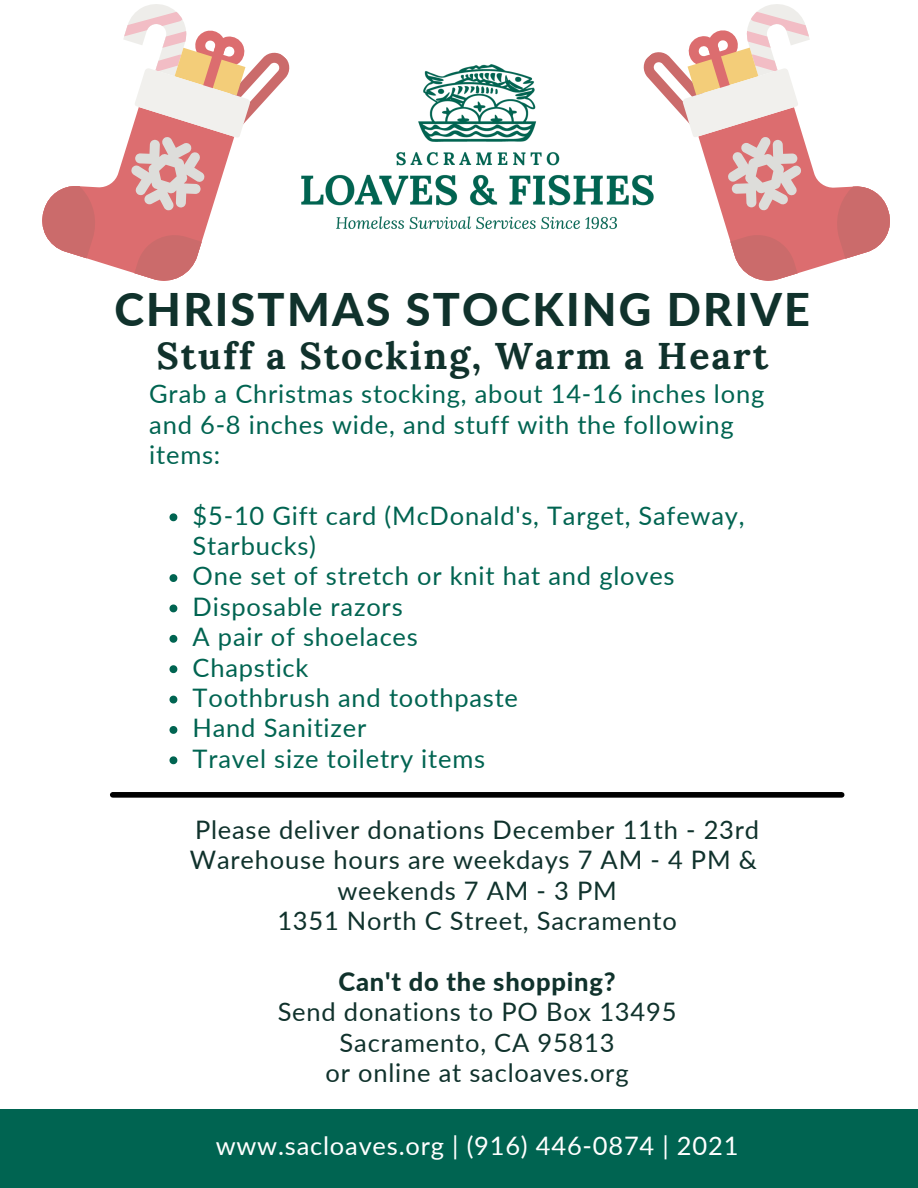
<style>
.page{position:relative;width:918px;height:1188px;background:#fff}
.page>*{position:absolute;margin:0;border:0;box-sizing:border-box;transform-origin:0 0}
.t1{font:800 45px "Lato";letter-spacing:.05em;color:#10322c}
.t2{font:700 37.5px "Lora";letter-spacing:.05em;color:#10322c}
.t3{font:25.5px/30.3px "Lato";letter-spacing:.03em;color:#006451}
.t4{font:25.5px "Lato";letter-spacing:.03em;color:#10322c}
.t5{font:25.5px "Lato";letter-spacing:.03em;color:#fff}
.t6{font:800 25.5px "Lato";letter-spacing:.03em;color:#10322c}
</style>
<div class="page">
<div style="left:113px;top:792px;width:729px;height:6px;background:#000"></div>
<div style="left:0;top:1110px;width:918px;height:78px;background:#006451"></div>
<img style="left:301px;top:64px;width:337px;height:166px">
<svg style="left:170px;top:513px;width:7px;height:8px"></svg>
<svg style="left:170px;top:574px;width:7px;height:8px"></svg>
<svg style="left:170px;top:605px;width:7px;height:7px"></svg>
<svg style="left:170px;top:635px;width:7px;height:8px"></svg>
<svg style="left:170px;top:665px;width:7px;height:8px"></svg>
<svg style="left:170px;top:696px;width:7px;height:8px"></svg>
<svg style="left:170px;top:726px;width:7px;height:8px"></svg>
<svg style="left:170px;top:756px;width:7px;height:8px"></svg>
<svg style="left:638px;top:4px;width:252px;height:277px"></svg>
<svg style="left:42px;top:4px;width:248px;height:277px"></svg>
<p class="t1" style="left:114px;top:281px;width:697px">CHRISTMAS STOCKING DRIVE</p>
<p class="t2" style="left:157px;top:331px;width:613px">Stuff a Stocking, Warm a Heart</p>
<p class="t3" style="left:149px;top:378px;width:617px">Grab a Christmas stocking, about 14-16 inches long and 6-8 inches wide, and stuff with the following items:</p>
<p class="t3" style="left:193px;top:500px;width:554px">$5-10 Gift card (McDonald's, Target, Safeway,<br>Starbucks)</p>
<p class="t3" style="left:193px;top:560px;width:484px">One set of stretch or knit hat and gloves</p>
<p class="t3" style="left:193px;top:591px;width:212px">Disposable razors</p>
<p class="t3" style="left:193px;top:621px;width:227px">A pair of shoelaces</p>
<p class="t3" style="left:193px;top:651px;width:117px">Chapstick</p>
<p class="t3" style="left:193px;top:682px;width:327px">Toothbrush and toothpaste</p>
<p class="t3" style="left:193px;top:712px;width:175px">Hand Sanitizer</p>
<p class="t3" style="left:193px;top:743px;width:294px">Travel size toiletry items</p>
<p class="t4" style="left:195px;top:814px;width:566px">Please deliver donations December 11th - 23rd</p>
<p class="t4" style="left:190px;top:844px;width:568px">Warehouse hours are weekdays 7 AM - 4 PM &amp;</p>
<p class="t4" style="left:337px;top:875px;width:281px">weekends 7 AM - 3 PM</p>
<p class="t4" style="left:277px;top:905px;width:401px">1351 North C Street, Sacramento</p>
<p class="t6" style="left:338px;top:966px;width:279px">Can't do the shopping?</p>
<p class="t4" style="left:278px;top:996px;width:400px">Send donations to PO Box 13495</p>
<p class="t4" style="left:340px;top:1027px;width:276px">Sacramento, CA 95813</p>
<p class="t4" style="left:326px;top:1057px;width:305px">or online at sacloaves.org</p>
<p class="t5" style="left:216px;top:1130px;width:524px">www.sacloaves.org | (916) 446-0874 | 2021</p>
</div>
